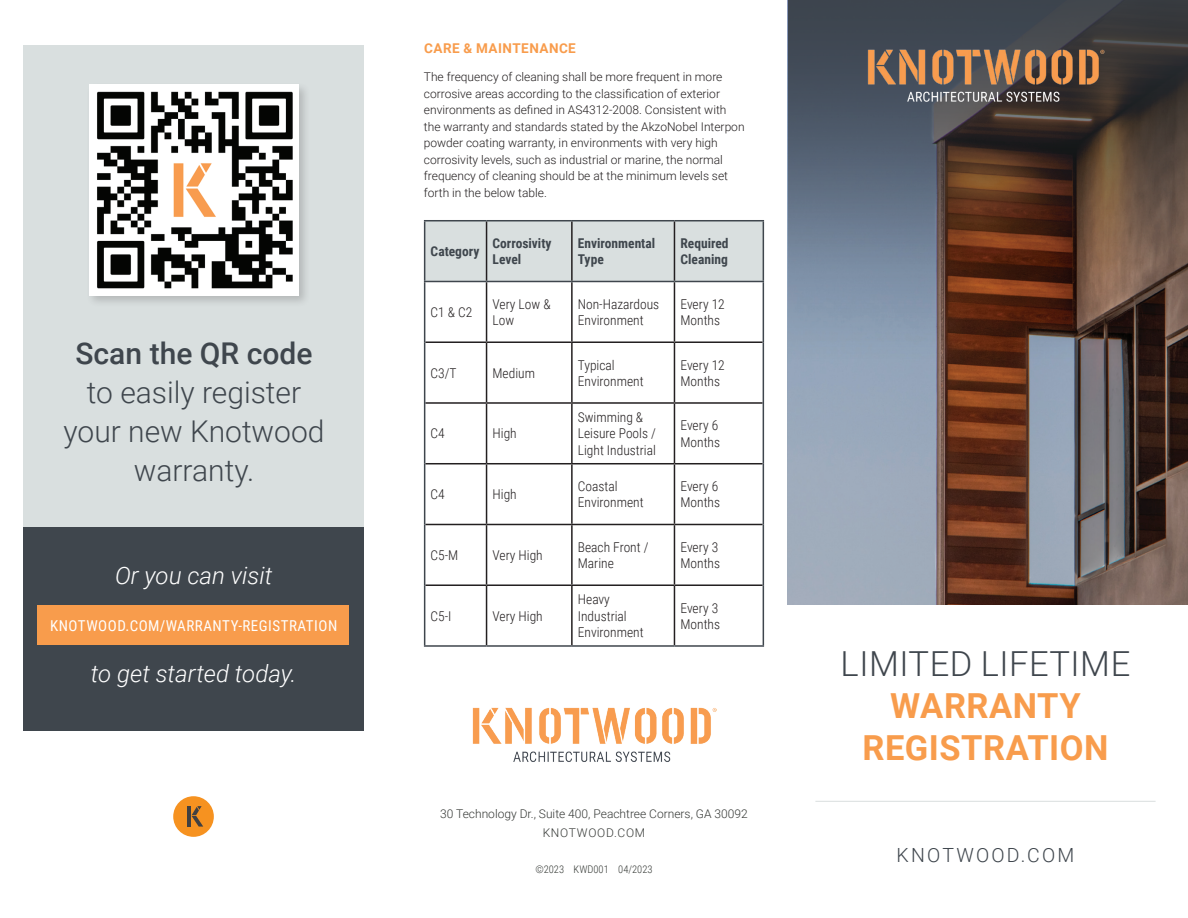
<style>
.page{position:relative;width:1188px;height:918px;background:#fff}
.page>*{position:absolute;margin:0;border:0;box-sizing:border-box;transform-origin:0 0}
.t1{font:700 34.5px/42px "Roboto";letter-spacing:.015em;color:#f89c4c;text-align:center}
.t2{font:300 34.5px "Roboto";letter-spacing:.015em;color:#3f464d}
.t3{font:300 30px/39px "Roboto";color:#3f464d;text-align:center}
.t4{font:500 30px "Roboto";color:#3f464d}
.t5{font:italic 300 24px "Roboto";color:#fff}
.t6{font:300 19.5px "Roboto";letter-spacing:.115em;color:#3f464d}
.t7{font:15px "Roboto Condensed";letter-spacing:.035em;color:#fff}
.t8{font:300 13.5px/16.2px "Roboto Condensed";color:#231f20}
.t9{font:700 13.5px/16.2px "Roboto Condensed";color:#3f464d}
.t10{font:700 13.5px "Roboto";letter-spacing:.035em;color:#f89c4c}
.t11{font:300 12px/16.5px "Roboto";color:#231f20}
.t12{font:300 12px/18.9px "Roboto";color:#363936;text-align:center}
.t13{font:300 10.5px "Roboto Condensed";color:#363a36}
</style>
<div class="page">
<img style="left:472px;top:707px;width:245px;height:55px">
<img style="left:788px;top:361px;width:400px;height:243px">
<svg style="left:788px;top:265px;width:400px;height:96px;background:#6c5e5e"></svg>
<svg style="left:788px;top:0;width:400px;height:265px;background:#534b4b"></svg>
<img style="left:844px;top:28px;width:283px;height:92px">
<hr style="left:815px;top:801px;width:341px;height:1px;background:#d9dfdf">
<div style="left:425px;top:221px;width:338px;height:60px;background:#d9dfdf"></div>
<hr style="left:486px;top:221px;width:1px;height:60px;background:#231f20">
<hr style="left:571px;top:221px;width:2px;height:60px;background:#231f20">
<hr style="left:674px;top:221px;width:1px;height:60px;background:#231f20">
<hr style="left:486px;top:282px;width:1px;height:59px;background:#231f20">
<hr style="left:571px;top:282px;width:2px;height:59px;background:#231f20">
<hr style="left:674px;top:282px;width:1px;height:59px;background:#231f20">
<hr style="left:425px;top:341px;width:62px;height:2px;background:#231f20">
<hr style="left:487px;top:341px;width:85px;height:2px;background:#231f20">
<hr style="left:486px;top:343px;width:1px;height:59px;background:#231f20">
<hr style="left:572px;top:341px;width:102px;height:2px;background:#231f20">
<hr style="left:571px;top:343px;width:2px;height:59px;background:#231f20">
<hr style="left:674px;top:341px;width:89px;height:2px;background:#231f20">
<hr style="left:674px;top:343px;width:1px;height:59px;background:#231f20">
<hr style="left:425px;top:402px;width:62px;height:2px;background:#231f20">
<hr style="left:487px;top:402px;width:85px;height:2px;background:#231f20">
<hr style="left:486px;top:404px;width:1px;height:59px;background:#231f20">
<hr style="left:572px;top:402px;width:102px;height:2px;background:#231f20">
<hr style="left:571px;top:404px;width:2px;height:59px;background:#231f20">
<hr style="left:674px;top:402px;width:89px;height:2px;background:#231f20">
<hr style="left:674px;top:404px;width:1px;height:59px;background:#231f20">
<hr style="left:425px;top:463px;width:62px;height:1px;background:#231f20">
<hr style="left:487px;top:463px;width:85px;height:1px;background:#231f20">
<hr style="left:486px;top:464px;width:1px;height:60px;background:#231f20">
<hr style="left:572px;top:463px;width:102px;height:1px;background:#231f20">
<hr style="left:571px;top:464px;width:2px;height:60px;background:#231f20">
<hr style="left:674px;top:463px;width:89px;height:1px;background:#231f20">
<hr style="left:674px;top:464px;width:1px;height:60px;background:#231f20">
<hr style="left:425px;top:524px;width:62px;height:1px;background:#231f20">
<hr style="left:487px;top:524px;width:85px;height:1px;background:#231f20">
<hr style="left:486px;top:525px;width:1px;height:59px;background:#231f20">
<hr style="left:572px;top:524px;width:102px;height:1px;background:#231f20">
<hr style="left:571px;top:525px;width:2px;height:59px;background:#231f20">
<hr style="left:674px;top:524px;width:89px;height:1px;background:#231f20">
<hr style="left:674px;top:525px;width:1px;height:59px;background:#231f20">
<hr style="left:425px;top:584px;width:62px;height:2px;background:#231f20">
<hr style="left:487px;top:584px;width:85px;height:2px;background:#231f20">
<hr style="left:486px;top:586px;width:1px;height:59px;background:#231f20">
<hr style="left:572px;top:584px;width:102px;height:2px;background:#231f20">
<hr style="left:571px;top:586px;width:2px;height:59px;background:#231f20">
<hr style="left:674px;top:584px;width:89px;height:2px;background:#231f20">
<hr style="left:674px;top:586px;width:1px;height:59px;background:#231f20">
<hr style="left:424px;top:282px;width:1px;height:60px;background:#3f464d">
<hr style="left:763px;top:282px;width:1px;height:60px;background:#3f464d">
<hr style="left:424px;top:342px;width:1px;height:61px;background:#3f464d">
<hr style="left:763px;top:342px;width:1px;height:61px;background:#3f464d">
<hr style="left:424px;top:403px;width:1px;height:61px;background:#3f464d">
<hr style="left:763px;top:403px;width:1px;height:61px;background:#3f464d">
<hr style="left:424px;top:464px;width:1px;height:60px;background:#3f464d">
<hr style="left:763px;top:464px;width:1px;height:60px;background:#3f464d">
<hr style="left:424px;top:524px;width:1px;height:61px;background:#3f464d">
<hr style="left:763px;top:524px;width:1px;height:61px;background:#3f464d">
<hr style="left:424px;top:585px;width:1px;height:60px;background:#3f464d">
<hr style="left:763px;top:585px;width:1px;height:60px;background:#3f464d">
<hr style="left:424px;top:645px;width:63px;height:2px;background:#3f464d">
<hr style="left:487px;top:645px;width:85px;height:2px;background:#3f464d">
<hr style="left:572px;top:645px;width:102px;height:2px;background:#3f464d">
<hr style="left:674px;top:645px;width:90px;height:2px;background:#3f464d">
<hr style="left:424px;top:220px;width:63px;height:1px;background:#3f464d">
<hr style="left:424px;top:221px;width:1px;height:60px;background:#3f464d">
<hr style="left:487px;top:220px;width:85px;height:1px;background:#3f464d">
<hr style="left:572px;top:220px;width:102px;height:1px;background:#3f464d">
<hr style="left:674px;top:220px;width:90px;height:1px;background:#3f464d">
<hr style="left:763px;top:221px;width:1px;height:60px;background:#3f464d">
<hr style="left:424px;top:281px;width:63px;height:1px;background:#3f464d">
<hr style="left:487px;top:281px;width:85px;height:1px;background:#3f464d">
<hr style="left:572px;top:281px;width:102px;height:1px;background:#3f464d">
<hr style="left:674px;top:281px;width:90px;height:1px;background:#3f464d">
<div style="left:23px;top:45px;width:341px;height:482px;background:#d9dfdf"></div>
<div style="left:86px;top:81px;width:225px;height:227px;background:#231f20;opacity:.2"></div>
<img style="left:89px;top:84px;width:209px;height:211px">
<div style="left:23px;top:527px;width:341px;height:204px;background:#3f464d"></div>
<div style="left:38px;top:605px;width:311px;height:40px;background:#f89c4c"></div>
<div style="left:173px;top:796px;width:41px;height:41px;background:#f69220;border-radius:50%"></div>
<hr style="left:187px;top:806px;width:4px;height:21px;background:#414041">
<svg style="left:191px;top:806px;width:12px;height:21px"></svg>
<h2 class="t4" style="left:76px;top:332px;width:239px">Scan the QR code</h2>
<h2 class="t3" style="left:64px;top:372px;width:262px">to easily register your new Knotwood warranty.</h2>
<h3 class="t5" style="left:115px;top:559px;width:159px">Or you can visit</h3>
<p class="t7" style="left:50px;top:615px;width:289px">KNOTWOOD.COM/WARRANTY-REGISTRATION</p>
<h3 class="t5" style="left:91px;top:656px;width:207px">to get started today.</h3>
<p class="t10" style="left:424px;top:39px;width:153px">CARE &amp; MAINTENANCE</p>
<p class="t11" style="left:424px;top:69px;width:322px">The frequency of cleaning shall be more frequent in more corrosive areas according to the classification of exterior environments as defined in AS4312-2008. Consistent with the warranty and standards stated by the AkzoNobel Interpon powder coating warranty, in environments with very high corrosivity levels, such as industrial or marine, the normal frequency of cleaning should be at the minimum levels set forth in the below table.</p>
<p class="t9" style="left:431px;top:243px;width:50px">Category</p>
<p class="t9" style="left:493px;top:235px;width:61px">Corrosivity<br>Level</p>
<p class="t9" style="left:578px;top:235px;width:79px">Environmental<br>Type</p>
<p class="t9" style="left:680px;top:235px;width:50px">Required<br>Cleaning</p>
<p class="t8" style="left:431px;top:304px;width:43px">C1 &amp; C2</p>
<p class="t8" style="left:493px;top:295px;width:60px">Very Low &amp;<br>Low</p>
<p class="t8" style="left:578px;top:295px;width:83px">Non-Hazardous<br>Environment</p>
<p class="t8" style="left:680px;top:295px;width:46px">Every 12<br>Months</p>
<p class="t8" style="left:431px;top:364px;width:28px">C3/T</p>
<p class="t8" style="left:493px;top:364px;width:44px">Medium</p>
<p class="t8" style="left:578px;top:356px;width:67px">Typical<br>Environment</p>
<p class="t8" style="left:680px;top:356px;width:46px">Every 12<br>Months</p>
<p class="t8" style="left:431px;top:425px;width:16px">C4</p>
<p class="t8" style="left:493px;top:425px;width:26px">High</p>
<p class="t8" style="left:578px;top:409px;width:80px">Swimming &amp;<br>Leisure Pools /<br>Light Industrial</p>
<p class="t8" style="left:680px;top:417px;width:41px">Every 6<br>Months</p>
<p class="t8" style="left:431px;top:486px;width:16px">C4</p>
<p class="t8" style="left:493px;top:486px;width:26px">High</p>
<p class="t8" style="left:578px;top:478px;width:67px">Coastal<br>Environment</p>
<p class="t8" style="left:680px;top:478px;width:41px">Every 6<br>Months</p>
<p class="t8" style="left:431px;top:547px;width:29px">C5-M</p>
<p class="t8" style="left:493px;top:547px;width:52px">Very High</p>
<p class="t8" style="left:578px;top:538px;width:72px">Beach Front /<br>Marine</p>
<p class="t8" style="left:680px;top:538px;width:41px">Every 3<br>Months</p>
<p class="t8" style="left:431px;top:607px;width:22px">C5-I</p>
<p class="t8" style="left:493px;top:607px;width:52px">Very High</p>
<p class="t8" style="left:578px;top:591px;width:67px">Heavy<br>Industrial<br>Environment</p>
<p class="t8" style="left:680px;top:599px;width:41px">Every 3<br>Months</p>
<p class="t12" style="left:440px;top:804px;width:309px">30 Technology Dr., Suite 400, Peachtree Corners, GA 30092<br>KNOTWOOD.COM</p>
<p class="t13" style="left:535px;top:862px;width:119px">©2023 KWD001 04/2023</p>
<h1 class="t2" style="left:841px;top:640px;width:291px">LIMITED LIFETIME</h1>
<h1 class="t1" style="left:862px;top:684px;width:248px">WARRANTY<br>REGISTRATION</h1>
<h3 class="t6" style="left:897px;top:842px;width:179px">KNOTWOOD.COM</h3>
</div>
